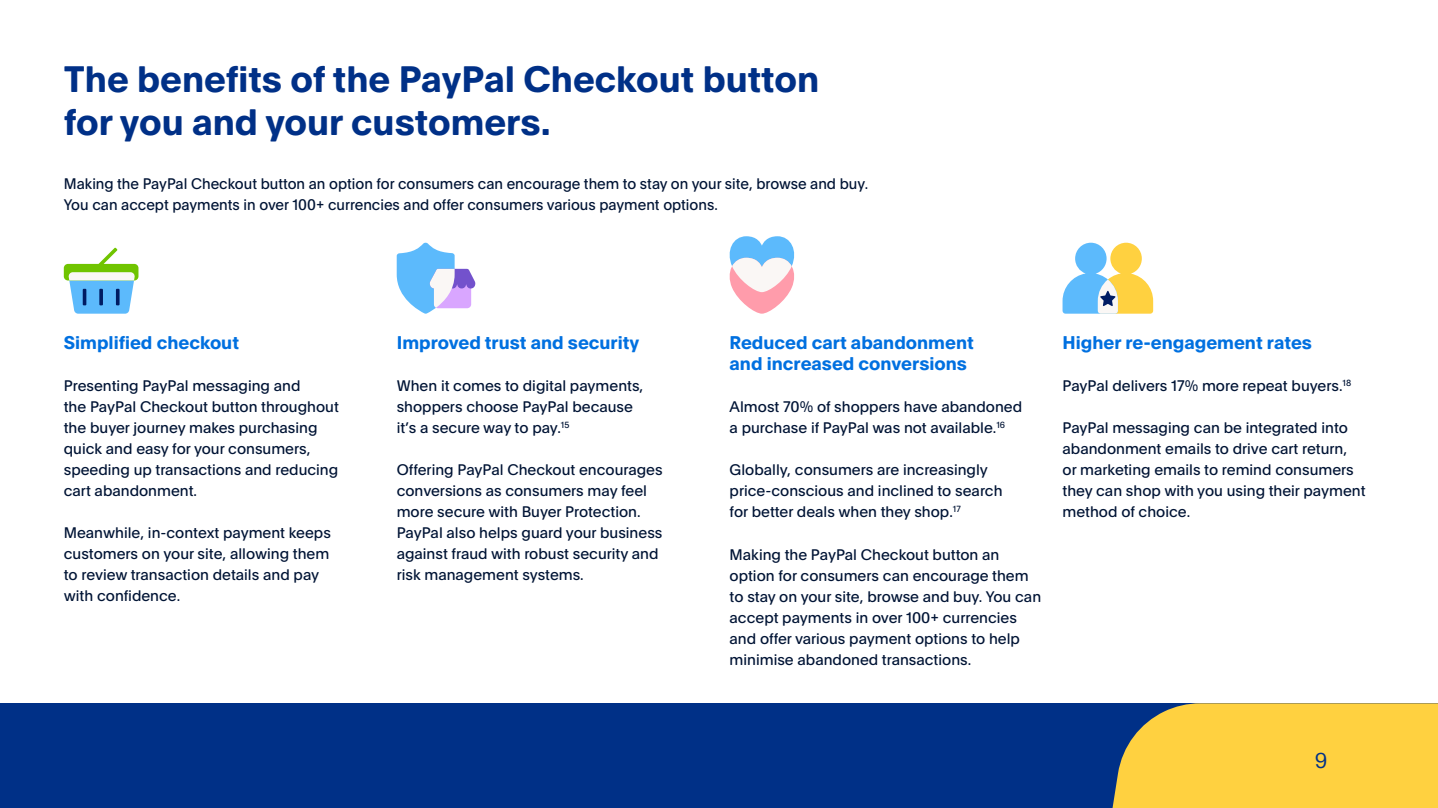
<style>
.page{position:relative;width:1438px;height:808px;background:#fff}
.page>*{position:absolute;margin:0;border:0;box-sizing:border-box;transform-origin:0 0}
.t1{font:700 36px/43.2px "Pay Pal Open";color:#003087}
.t2{font:300 21px "Pay Pal Open";color:#003087}
.t3{font:700 18px/21px "Pay Pal Open";color:#0070e0}
.t4{font:15px/21px "Pay Pal Open";color:#001435}
</style>
<div class="page">
<div style="left:0;top:703px;width:1437px;height:105px;background:#003087"></div>
<div style="left:1112px;top:703px;width:325px;height:105px;background:#ffd140"></div>
<svg style="left:64px;top:248px;width:74px;height:66px"></svg>
<hr style="left:83px;top:289px;width:3px;height:16px;background:#001c63">
<svg style="left:99px;top:289px;width:4px;height:16px"></svg>
<hr style="left:116px;top:289px;width:3px;height:16px;background:#001c63">
<svg style="left:396px;top:242px;width:80px;height:72px"></svg>
<svg style="left:729px;top:236px;width:66px;height:78px"></svg>
<svg style="left:1062px;top:243px;width:91px;height:71px"></svg>
<h1 class="t1" style="left:64px;top:55px;width:757px">The benefits of the PayPal Checkout button for you and your customers.</h1>
<p class="t4" style="left:64px;top:172px;width:805px">Making the PayPal Checkout button an option for consumers can encourage them to stay on your site, browse and buy.<br>You can accept payments in over 100+ currencies and offer consumers various payment options.</p>
<p class="t3" style="left:64px;top:331px;width:177px">Simplified checkout</p>
<p class="t4" style="left:64px;top:374px;width:276px">Presenting PayPal messaging and<br>the PayPal Checkout button throughout the buyer journey makes purchasing quick and easy for your consumers, speeding up transactions and reducing cart abandonment.</p>
<p class="t4" style="left:64px;top:522px;width:268px">Meanwhile, in-context payment keeps customers on your site, allowing them to review transaction details and pay with confidence.</p>
<p class="t3" style="left:396px;top:331px;width:244px">Improved trust and security</p>
<p class="t4" style="left:396px;top:374px;width:248px">When it comes to digital payments, shoppers choose PayPal because it’s a secure way to pay.<sup>15</sup></p>
<p class="t4" style="left:396px;top:459px;width:267px">Offering PayPal Checkout encourages conversions as consumers may feel more secure with Buyer Protection.<br>PayPal also helps guard your business against fraud with robust security and risk management systems.</p>
<p class="t3" style="left:729px;top:331px;width:246px">Reduced cart abandonment and increased conversions</p>
<p class="t4" style="left:729px;top:395px;width:294px">Almost 70% of shoppers have abandoned a purchase if PayPal was not available.<sup>16</sup></p>
<p class="t4" style="left:729px;top:459px;width:274px">Globally, consumers are increasingly price-conscious and inclined to search for better deals when they shop.<sup>17</sup></p>
<p class="t4" style="left:729px;top:543px;width:313px">Making the PayPal Checkout button an option for consumers can encourage them to stay on your site, browse and buy. You can accept payments in over 100+ currencies and offer various payment options to help minimise abandoned transactions.</p>
<p class="t3" style="left:1062px;top:331px;width:251px">Higher re-engagement rates</p>
<p class="t4" style="left:1062px;top:374px;width:290px">PayPal delivers 17% more repeat buyers.<sup>18</sup></p>
<p class="t4" style="left:1062px;top:417px;width:304px">PayPal messaging can be integrated into abandonment emails to drive cart return,<br>or marketing emails to remind consumers they can shop with you using their payment method of choice.</p>
<h2 class="t2" style="left:1314px;top:746px;width:14px">9</h2>
</div>
